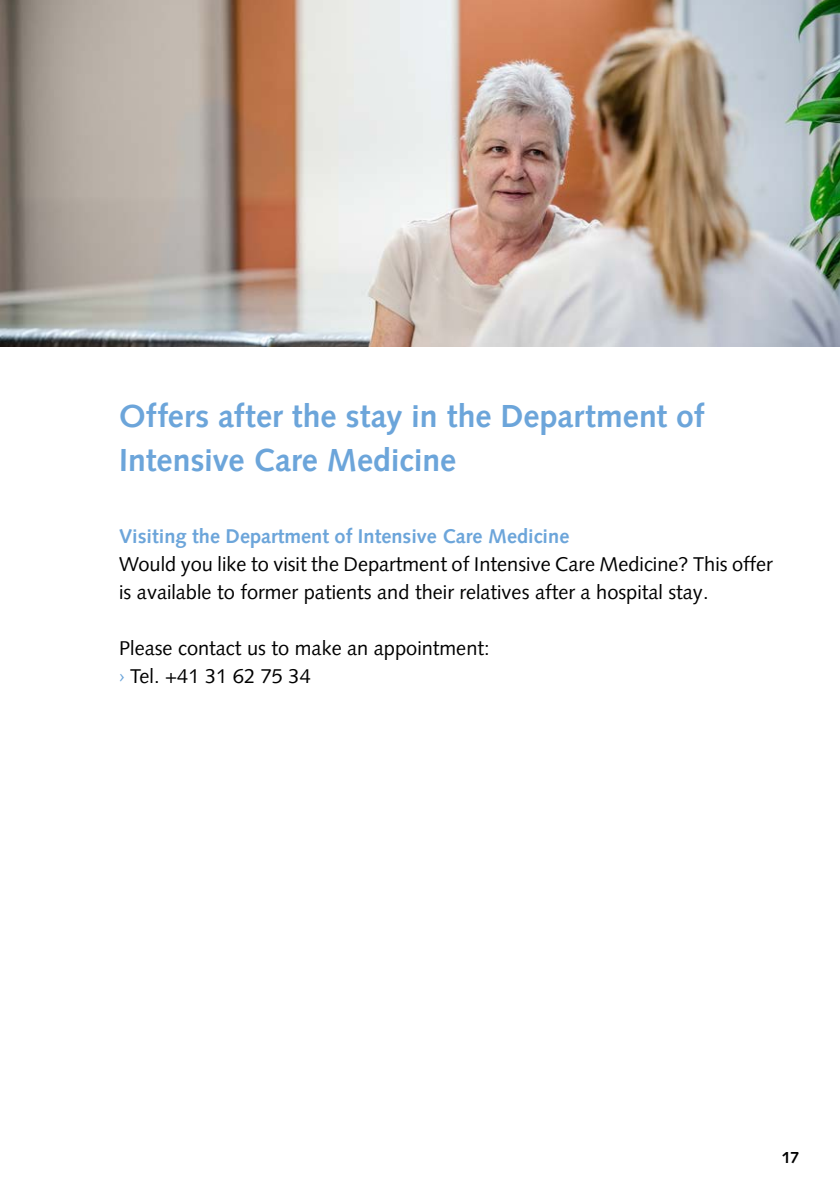
<style>
.page{position:relative;width:840px;height:1191px;background:#fff}
.page>*{position:absolute;margin:0;border:0;box-sizing:border-box;transform-origin:0 0}
.t1{font:700 32px/44px "Syntax LT Pro";color:#6ca5da}
.t2{font:20px/28px "Syntax LT Pro";color:#000}
.t3{font:700 20px "Syntax LT Pro";color:#6ca5da}
.t4{font:700 16px "Syntax LT Pro";color:#000}
.s1{color:#6ca5da}
</style>
<div class="page">
<img style="left:0;top:0;width:839px;height:347px">
<h1 class="t1" style="left:119px;top:394px;width:586px">Offers after the stay in the Department of<br>Intensive Care Medicine</h1>
<p class="t3" style="left:119px;top:524px;width:451px">Visiting the Department of Intensive Care Medicine</p>
<p class="t2" style="left:119px;top:550px;width:654px">Would you like to visit the Department of Intensive Care Medicine? This offer is available to former patients and their relatives after a hospital stay.</p>
<p class="t2" style="left:119px;top:634px;width:372px">Please contact us to make an appointment: <span class="s1">›</span> Tel. +41 31 62 75 34</p>
<p class="t4" style="left:781px;top:1148px;width:19px">17</p>
</div>
